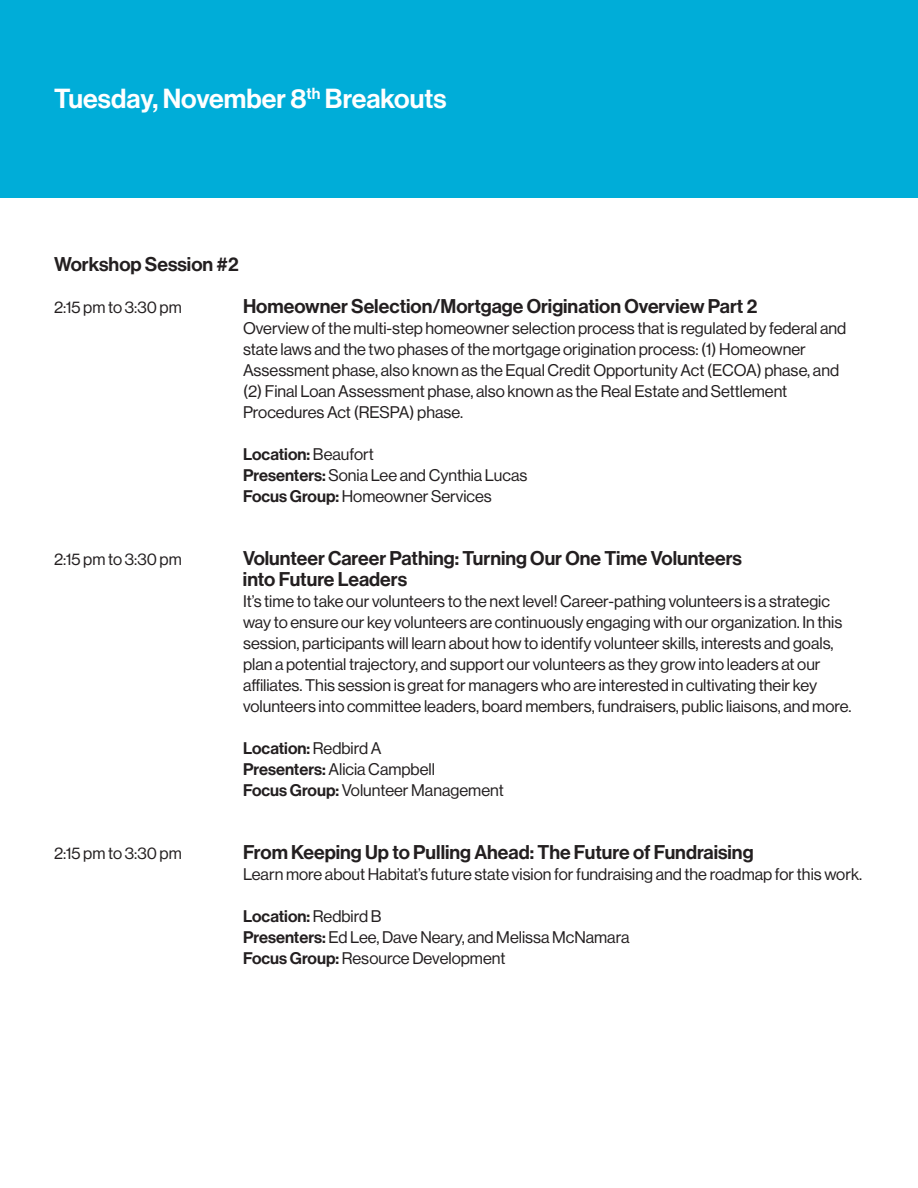
<style>
.page{position:relative;width:918px;height:1188px;background:#fff}
.page>*{position:absolute;margin:0;border:0;box-sizing:border-box;transform-origin:0 0}
.t1{font:27px "N Haas Grotesk DS Pro 65 Md";color:#fff}
.t2{font:19.5px "N Haas Grotesk DS Pro 65 Md";color:#231f20}
.t3{font:16.5px "N Haas Grotesk DS Pro 55 Rg";color:#231f20}
.t4{font:16.5px "N Haas Grotesk DS Pro 65 Md";color:#231f20}
.s1{font-family:"N Haas Grotesk DS Pro 55 Rg"}
.s2{font-family:"N Haas Grotesk DS Pro 65 Md"}
</style>
<div class="page">
<div style="left:0;top:0;width:918px;height:198px;background:#00add8"></div>
<p class="t1" style="left:54px;top:83px;width:394px">Tuesday, November 8<sup>th</sup> Breakouts</p>
<p class="t2" style="left:54px;top:252px;width:186px">Workshop Session #2</p>
<p class="t3" style="left:54px;top:298px;width:129px">2:15 pm to 3:30 pm</p>
<p class="t2" style="left:243px;top:294px;width:516px">Homeowner Selection/Mortgage Origination Overview Part 2</p>
<p class="t3" style="left:243px;top:319px;width:605px">Overview of the multi-step homeowner selection process that is regulated by federal and</p>
<p class="t3" style="left:243px;top:340px;width:564px">state laws and the two phases of the mortgage origination process: (1) Homeowner</p>
<p class="t3" style="left:243px;top:361px;width:598px">Assessment phase, also known as the Equal Credit Opportunity Act (ECOA) phase, and</p>
<p class="t3" style="left:243px;top:382px;width:546px">(2) Final Loan Assessment phase, also known as the Real Estate and Settlement</p>
<p class="t3" style="left:243px;top:403px;width:222px">Procedures Act (RESPA) phase.</p>
<p class="t4" style="left:243px;top:444px;width:132px">Location: <span class="s1">Beaufort</span></p>
<p class="t3" style="left:243px;top:466px;width:286px"><span class="s2">Presenters:</span> Sonia Lee and Cynthia Lucas</p>
<p class="t3" style="left:243px;top:487px;width:250px"><span class="s2">Focus Group:</span> Homeowner Services</p>
<p class="t3" style="left:54px;top:550px;width:129px">2:15 pm to 3:30 pm</p>
<p class="t2" style="left:243px;top:546px;width:501px">Volunteer Career Pathing: Turning Our One Time Volunteers</p>
<p class="t2" style="left:243px;top:567px;width:166px">into Future Leaders</p>
<p class="t3" style="left:243px;top:592px;width:589px">It’s time to take our volunteers to the next level! Career-pathing volunteers is a strategic</p>
<p class="t3" style="left:243px;top:613px;width:601px">way to ensure our key volunteers are continuously engaging with our organization. In this</p>
<p class="t3" style="left:243px;top:634px;width:592px">session, participants will learn about how to identify volunteer skills, interests and goals,</p>
<p class="t3" style="left:243px;top:655px;width:579px">plan a potential trajectory, and support our volunteers as they grow into leaders at our</p>
<p class="t3" style="left:243px;top:676px;width:576px">affiliates. This session is great for managers who are interested in cultivating their key</p>
<p class="t3" style="left:243px;top:697px;width:610px">volunteers into committee leaders, board members, fundraisers, public liaisons, and more.</p>
<p class="t4" style="left:243px;top:738px;width:140px">Location: <span class="s1">Redbird A</span></p>
<p class="t3" style="left:243px;top:760px;width:194px"><span class="s2">Presenters:</span> Alicia Campbell</p>
<p class="t3" style="left:243px;top:781px;width:262px"><span class="s2">Focus Group:</span> Volunteer Management</p>
<p class="t3" style="left:54px;top:844px;width:129px">2:15 pm to 3:30 pm</p>
<p class="t2" style="left:243px;top:840px;width:512px">From Keeping Up to Pulling Ahead: The Future of Fundraising</p>
<p class="t3" style="left:243px;top:865px;width:621px">Learn more about Habitat’s future state vision for fundraising and the roadmap for this work.</p>
<p class="t4" style="left:243px;top:906px;width:140px">Location: <span class="s1">Redbird B</span></p>
<p class="t3" style="left:243px;top:928px;width:388px"><span class="s2">Presenters:</span> Ed Lee, Dave Neary, and Melissa McNamara</p>
<p class="t3" style="left:243px;top:949px;width:264px"><span class="s2">Focus Group:</span> Resource Development</p>
</div>
